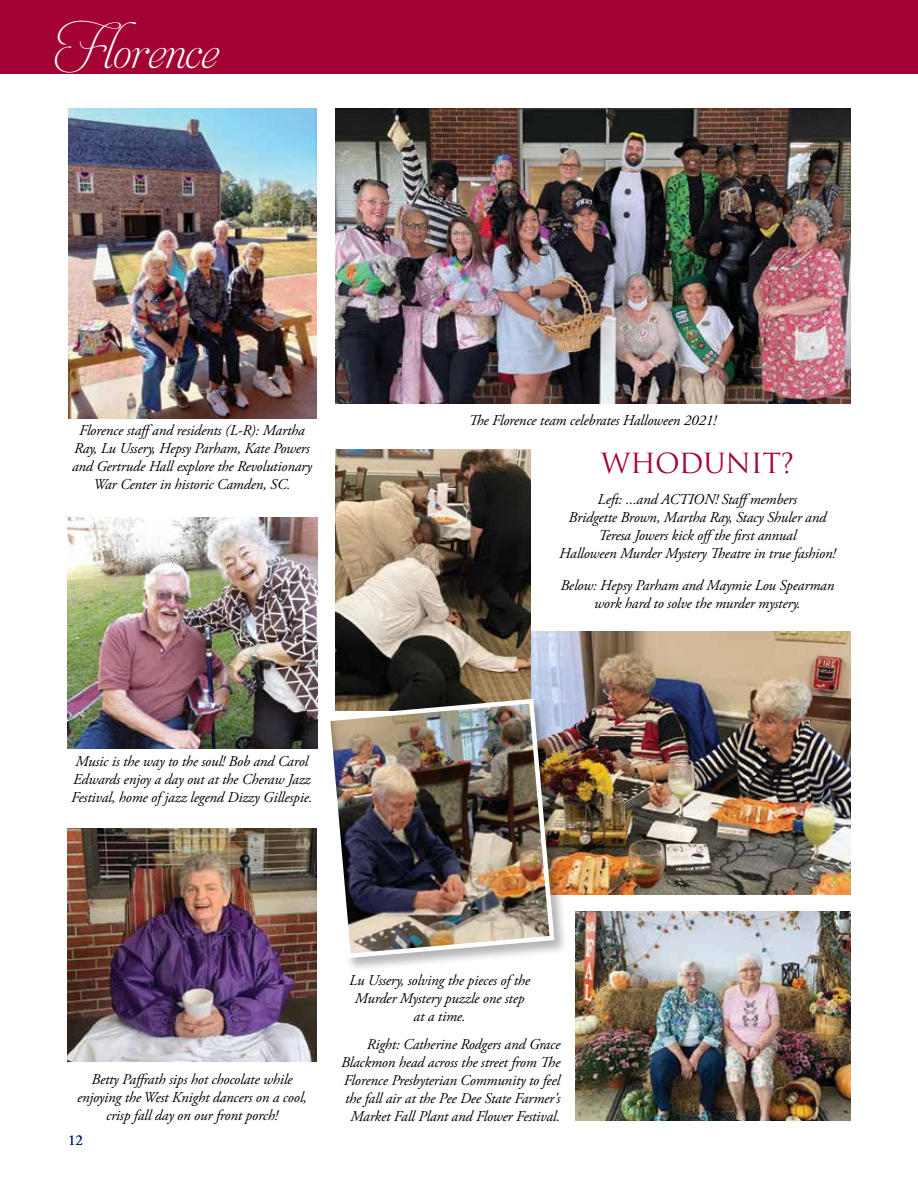
<style>
.page{position:relative;width:918px;height:1188px;background:#fff}
.page>*{position:absolute;margin:0;border:0;box-sizing:border-box;transform-origin:0 0}
.t1{font:39px "Aphrodite Slim Pro";letter-spacing:-.01em;color:#fff}
.t2{font:27px "Trajan Pro";letter-spacing:-.01em;color:#a30234}
.t3{font:italic 15px/18px "Adobe Garamond Pro";letter-spacing:-.01em;color:#000;text-align:center}
.t4{font:15px "Adobe Garamond Pro";color:#002d74}
</style>
<div class="page">
<div style="left:0;top:0;width:918px;height:73px;background:#a30234"></div>
<img style="left:335px;top:108px;width:515px;height:296px">
<img style="left:531px;top:631px;width:319px;height:263px">
<img style="left:335px;top:450px;width:196px;height:246px">
<div style="left:325px;top:698px;width:244px;height:275px;background:#000;opacity:.3"></div>
<img style="left:325px;top:696px;width:232px;height:265px">
<img style="left:68px;top:517px;width:249px;height:231px">
<img style="left:68px;top:108px;width:248px;height:310px">
<img style="left:68px;top:829px;width:248px;height:233px">
<img style="left:576px;top:911px;width:274px;height:209px">
<h1 class="t1" style="left:54px;top:32px;width:166px">Florence</h1>
<p class="t3" style="left:72px;top:422px;width:241px">Florence staffand residents (L-R): Martha Ray, Lu Ussery, Hepsy Parham, Kate Powers and Gertrude Hall explore the Revolutionary War Center in historic Camden, SC.</p>
<p class="t3" style="left:71px;top:753px;width:243px;text-align:left">Music is the way to the soul! Bob and Carol<br>Edwards enjoy a day out at the Cheraw Jazz<br>Festival, home of jazz legend Dizzy Gillespie.</p>
<p class="t3" style="left:469px;top:412px;width:249px">The Florence team celebrates Halloween 2021!</p>
<h2 class="t2" style="left:601px;top:446px;width:195px">WHODUNIT?</h2>
<p class="t3" style="left:559px;top:491px;width:278px">Left: ...and ACTION! Staffmembers<br>Bridgette Brown, Martha Ray, Stacy Shuler and Teresa Jowers kick offthe first annual<br>Halloween Murder Mystery Theatre in true fashion!</p>
<p class="t3" style="left:561px;top:576px;width:275px">Below: Hepsy Parham and Maymie Lou Spearman work hard to solve the murder mystery.</p>
<p class="t3" style="left:77px;top:1071px;width:231px">Betty Paffrath sips hot chocolate while enjoying the West Knight dancers on a cool, crisp fall day on our front porch!</p>
<p class="t4" style="left:68px;top:1131px;width:16px">12</p>
<p class="t3" style="left:349px;top:972px;width:182px">Lu Ussery, solving the pieces of the<br>Murder Mystery puzzle one step at a time.</p>
<p class="t3" style="left:341px;top:1035px;width:221px;text-align:right">Right: Catherine Rodgers and Grace Blackmon head across the street from The Florence Presbyterian Community to feel the fall air at the Pee Dee State Farmer’s Market Fall Plant and Flower Festival.</p>
</div>
